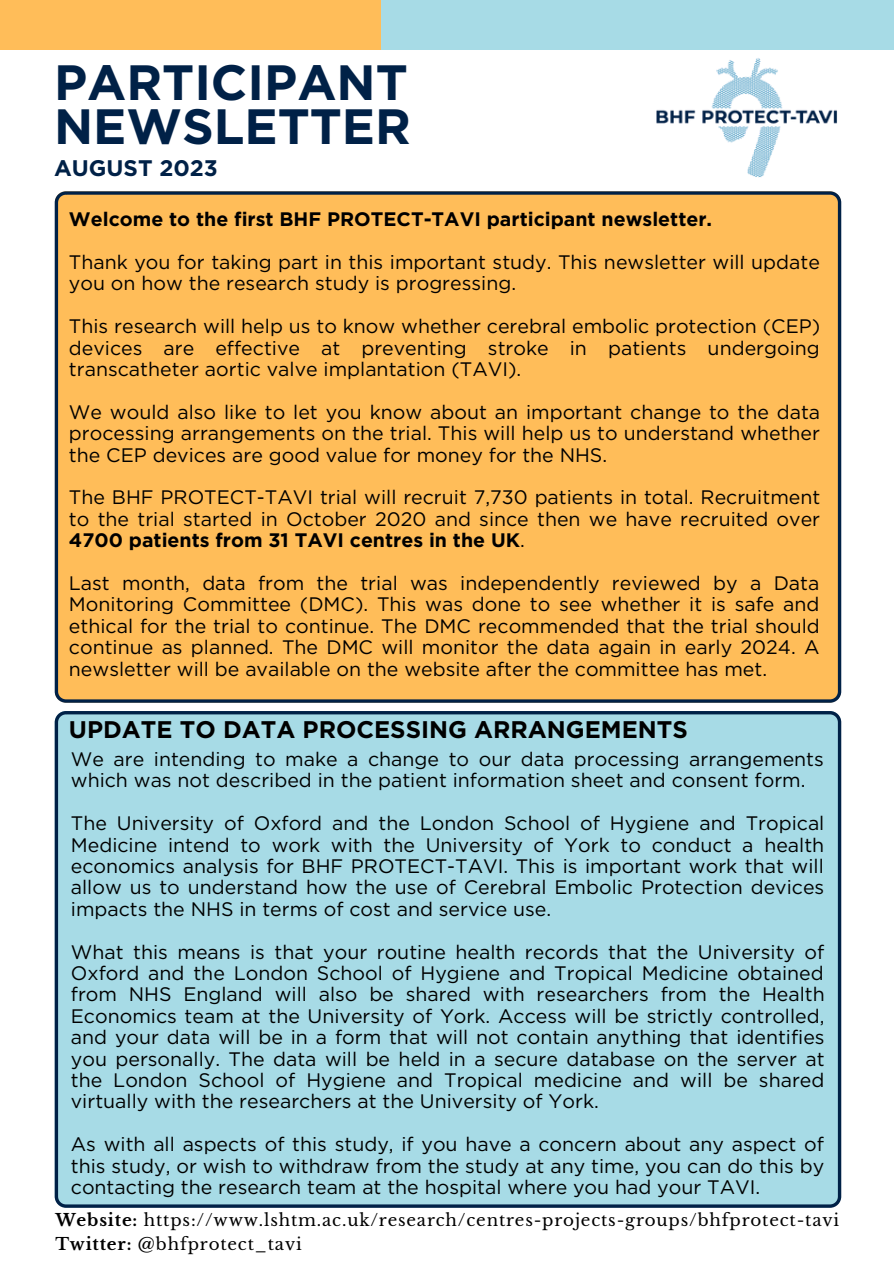
<style>
.page{position:relative;width:894px;height:1264px;background:#fff}
.page>*{position:absolute;margin:0;border:0;box-sizing:border-box;transform-origin:0 0}
.t1{font:700 49.5px/44px "Gotham";color:#002147}
.t2{font:700 24px "Gotham";color:#000}
.t3{font:700 22.5px "Gotham";color:#002147}
.t4{font:19.5px/21.5px "Gotham";color:#000;text-align:justify}
.t5{font:700 19.5px "Gotham";color:#000}
.t6{font:16.65px "Libre Baskerville";letter-spacing:.05em;color:#000}
.s1{font-weight:700}
</style>
<div class="page">
<img style="left:656px;top:58px;width:181px;height:120px">
<div style="left:0;top:0;width:381px;height:49px;background:#ffbd59"></div>
<div style="left:55px;top:711px;width:786px;height:496px;background:#a7dbe6"></div>
<div style="left:381px;top:0;width:512px;height:49px;background:#a7dbe6"></div>
<div style="left:55px;top:191px;width:786px;height:511px;background:#ffbd59"></div>
<p class="t1" style="left:54px;top:60px;width:358px">PARTICIPANT<br>NEWSLETTER</p>
<p class="t3" style="left:54px;top:154px;width:165px">AUGUST 2023</p>
<p class="t5" style="left:69px;top:207px;width:644px">Welcome to the first BHF PROTECT-TAVI participant newsletter.</p>
<p class="t4" style="left:69px;top:251px;width:752px">Thank you for taking part in this important study. This newsletter will update you on how the research study is progressing.</p>
<p class="t4" style="left:69px;top:315px;width:752px">This research will help us to know whether cerebral embolic protection (CEP) devices are effective at preventing stroke in patients undergoing transcatheter aortic valve implantation (TAVI).</p>
<p class="t4" style="left:69px;top:401px;width:752px">We would also like to let you know about an important change to the data processing arrangements on the trial. This will help us to understand whether the CEP devices are good value for money for the NHS.</p>
<p class="t4" style="left:69px;top:486px;width:752px">The BHF PROTECT-TAVI trial will recruit 7,730 patients in total. Recruitment to the trial started in October 2020 and since then we have recruited over <span class="s1">4700 patients from 31 TAVI centres in the UK</span>.</p>
<p class="t4" style="left:69px;top:572px;width:752px">Last month, data from the trial was independently reviewed by a Data Monitoring Committee (DMC). This was done to see whether it is safe and ethical for the trial to continue. The DMC recommended that the trial should continue as planned. The DMC will monitor the data again in early 2024. A newsletter will be available on the website after the committee has met.</p>
<p class="t2" style="left:69px;top:714px;width:620px">UPDATE TO DATA PROCESSING ARRANGEMENTS</p>
<p class="t4" style="left:71px;top:748px;width:754px">We are intending to make a change to our data processing arrangements which was not described in the patient information sheet and consent form.</p>
<p class="t4" style="left:71px;top:812px;width:754px">The University of Oxford and the London School of Hygiene and Tropical Medicine intend to work with the University of York to conduct a health economics analysis for BHF PROTECT-TAVI. This is important work that will allow us to understand how the use of Cerebral Embolic Protection devices impacts the NHS in terms of cost and service use.</p>
<p class="t4" style="left:71px;top:940px;width:755px">What this means is that your routine health records that the University of Oxford and the London School of Hygiene and Tropical Medicine obtained from NHS England will also be shared with researchers from the Health Economics team at the University of York. Access will be strictly controlled, and your data will be in a form that will not contain anything that identifies you personally. The data will be held in a secure database on the server at the London School of Hygiene and Tropical medicine and will be shared virtually with the researchers at the University of York.</p>
<p class="t4" style="left:71px;top:1133px;width:754px">As with all aspects of this study, if you have a concern about any aspect of this study, or wish to withdraw from the study at any time, you can do this by contacting the research team at the hospital where you had your TAVI.</p>
<p class="t6" style="left:55px;top:1210px;width:785px"><span class="s1">Website:</span> https://www.lshtm.ac.uk/research/centres-projects-groups/bhfprotect-tavi</p>
<p class="t6" style="left:55px;top:1234px;width:248px"><span class="s1">Twitter:</span> @bhfprotect_tavi</p>
</div>
